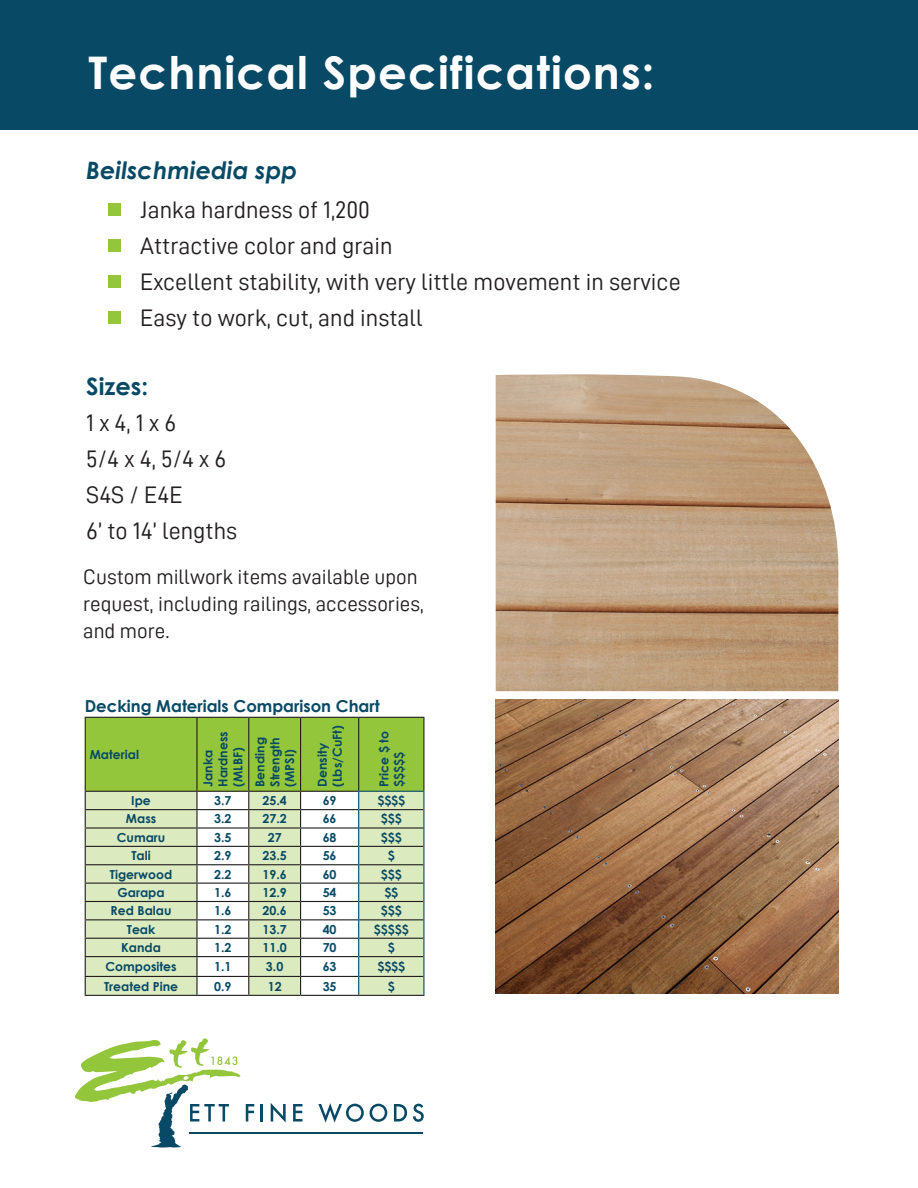
<style>
.page{position:relative;width:918px;height:1188px;background:#fff}
.page>*{position:absolute;margin:0;border:0;box-sizing:border-box;transform-origin:0 0}
.t1{font:700 45px "Century Gothic";letter-spacing:.025em;color:#fff}
.t2{font:24px "D DIN";color:#231f20}
.t3{font:italic 700 24px "Century Gothic";color:#084a66}
.t4{font:700 24px "Century Gothic";color:#084a66}
.t5{font:21px/27px "D DIN";color:#231f20}
.t6{font:700 16.5px "Century Gothic";color:#084a66}
.t7{font:700 12.45px/14.9px "Century Gothic";color:#084a66}
</style>
<div class="page">
<div style="left:108px;top:203px;width:13px;height:13px;background:#94c63c"></div>
<div style="left:108px;top:239px;width:13px;height:13px;background:#94c63c"></div>
<div style="left:108px;top:275px;width:13px;height:13px;background:#94c63c"></div>
<svg style="left:75px;top:1038px;width:179px;height:110px"></svg>
<svg style="left:261px;top:1104px;width:2px;height:18px"></svg>
<svg style="left:271px;top:1103px;width:15px;height:20px"></svg>
<svg style="left:293px;top:1104px;width:9px;height:18px"></svg>
<svg style="left:318px;top:1103px;width:46px;height:20px"></svg>
<svg style="left:370px;top:1104px;width:17px;height:18px"></svg>
<svg style="left:394px;top:1104px;width:13px;height:18px"></svg>
<svg style="left:413px;top:1104px;width:11px;height:18px"></svg>
<hr style="left:189px;top:1132px;width:234px;height:2px;background:#084a66">
<img style="left:496px;top:374px;width:342px;height:317px">
<div style="left:0;top:0;width:918px;height:130px;background:#084a66"></div>
<hr style="left:85px;top:995px;width:112px;height:1px;background:#231f20">
<hr style="left:197px;top:995px;width:52px;height:1px;background:#231f20">
<hr style="left:249px;top:995px;width:52px;height:1px;background:#231f20">
<hr style="left:301px;top:995px;width:58px;height:1px;background:#231f20">
<hr style="left:359px;top:995px;width:65px;height:1px;background:#231f20">
<svg style="left:85px;top:717px;width:339px;height:278px"></svg>
<img style="left:496px;top:700px;width:342px;height:293px">
<div style="left:108px;top:311px;width:13px;height:13px;background:#94c63c"></div>
<p class="t1" style="left:88px;top:44px;width:568px">Technical Specifications:</p>
<p class="t3" style="left:86px;top:155px;width:213px">Beilschmiedia spp</p>
<p class="t2" style="left:140px;top:196px;width:231px">Janka hardness of 1,200</p>
<p class="t2" style="left:140px;top:232px;width:254px">Attractive color and grain</p>
<p class="t2" style="left:140px;top:268px;width:542px">Excellent stability, with very little movement in service</p>
<p class="t2" style="left:140px;top:304px;width:284px">Easy to work, cut, and install</p>
<p class="t4" style="left:86px;top:371px;width:63px">Sizes:</p>
<p class="t2" style="left:86px;top:409px;width:91px">1 x 4, 1 x 6</p>
<p class="t2" style="left:86px;top:445px;width:142px">5/4 x 4, 5/4 x 6</p>
<p class="t2" style="left:86px;top:481px;width:98px">S4S / E4E</p>
<p class="t2" style="left:86px;top:517px;width:153px">6’ to 14’ lengths</p>
<p class="t5" style="left:83px;top:563px;width:342px">Custom millwork items available upon request, including railings, accessories, and more.</p>
<p class="t6" style="left:85px;top:696px;width:297px">Decking Materials Comparison Chart</p>
<p class="t7" style="left:90px;top:747px;width:51px">Material</p>
<p class="t7" style="left:200px;top:787px;width:57px;rotate:-90deg">Janka<br>Hardness (MLBF)</p>
<p class="t7" style="left:252px;top:787px;width:51px;text-align:justify;rotate:-90deg">Bending Strength (MPSI)</p>
<p class="t7" style="left:315px;top:787px;width:63px;rotate:-90deg">Density (Lbs/CuFt)</p>
<p class="t7" style="left:376px;top:787px;width:57px;rotate:-90deg">Price $ to $$$$$</p>
<p class="t7" style="left:131px;top:793px;width:21px">Ipe</p>
<p class="t7" style="left:214px;top:793px;width:19px">3.7</p>
<p class="t7" style="left:262px;top:793px;width:26px">25.4</p>
<p class="t7" style="left:323px;top:793px;width:15px">69</p>
<p class="t7" style="left:377px;top:793px;width:29px">$$$$</p>
<p class="t7" style="left:126px;top:811px;width:32px">Mass</p>
<p class="t7" style="left:214px;top:811px;width:19px">3.2</p>
<p class="t7" style="left:262px;top:811px;width:26px">27.2</p>
<p class="t7" style="left:323px;top:811px;width:15px">66</p>
<p class="t7" style="left:381px;top:811px;width:22px">$$$</p>
<p class="t7" style="left:117px;top:830px;width:50px">Cumaru</p>
<p class="t7" style="left:214px;top:830px;width:19px">3.5</p>
<p class="t7" style="left:268px;top:830px;width:15px">27</p>
<p class="t7" style="left:323px;top:830px;width:15px">68</p>
<p class="t7" style="left:381px;top:830px;width:22px">$$$</p>
<p class="t7" style="left:131px;top:848px;width:21px">Tali</p>
<p class="t7" style="left:214px;top:848px;width:19px">2.9</p>
<p class="t7" style="left:262px;top:848px;width:26px">23.5</p>
<p class="t7" style="left:323px;top:848px;width:15px">56</p>
<p class="t7" style="left:388px;top:848px;width:8px">$</p>
<p class="t7" style="left:110px;top:866px;width:64px">Tigerwood</p>
<p class="t7" style="left:214px;top:866px;width:19px">2.2</p>
<p class="t7" style="left:262px;top:866px;width:26px">19.6</p>
<p class="t7" style="left:323px;top:866px;width:15px">60</p>
<p class="t7" style="left:381px;top:866px;width:22px">$$$</p>
<p class="t7" style="left:117px;top:885px;width:49px">Garapa</p>
<p class="t7" style="left:214px;top:885px;width:19px">1.6</p>
<p class="t7" style="left:262px;top:885px;width:26px">12.9</p>
<p class="t7" style="left:323px;top:885px;width:15px">54</p>
<p class="t7" style="left:384px;top:885px;width:15px">$$</p>
<p class="t7" style="left:111px;top:903px;width:62px">Red Balau</p>
<p class="t7" style="left:214px;top:903px;width:19px">1.6</p>
<p class="t7" style="left:262px;top:903px;width:26px">20.6</p>
<p class="t7" style="left:323px;top:903px;width:15px">53</p>
<p class="t7" style="left:381px;top:903px;width:22px">$$$</p>
<p class="t7" style="left:127px;top:921px;width:30px">Teak</p>
<p class="t7" style="left:214px;top:921px;width:19px">1.2</p>
<p class="t7" style="left:262px;top:921px;width:26px">13.7</p>
<p class="t7" style="left:323px;top:921px;width:15px">40</p>
<p class="t7" style="left:374px;top:921px;width:36px">$$$$$</p>
<p class="t7" style="left:121px;top:940px;width:41px">Kanda</p>
<p class="t7" style="left:214px;top:940px;width:19px">1.2</p>
<p class="t7" style="left:262px;top:940px;width:26px">11.0</p>
<p class="t7" style="left:323px;top:940px;width:15px">70</p>
<p class="t7" style="left:388px;top:940px;width:8px">$</p>
<p class="t7" style="left:106px;top:959px;width:73px">Composites</p>
<p class="t7" style="left:214px;top:959px;width:19px">1.1</p>
<p class="t7" style="left:266px;top:959px;width:19px">3.0</p>
<p class="t7" style="left:323px;top:959px;width:15px">63</p>
<p class="t7" style="left:377px;top:959px;width:29px">$$$$</p>
<p class="t7" style="left:104px;top:978px;width:76px">Treated Pine</p>
<p class="t7" style="left:214px;top:978px;width:19px">0.9</p>
<p class="t7" style="left:268px;top:978px;width:15px">12</p>
<p class="t7" style="left:323px;top:978px;width:15px">35</p>
<p class="t7" style="left:388px;top:978px;width:8px">$</p>
</div>
